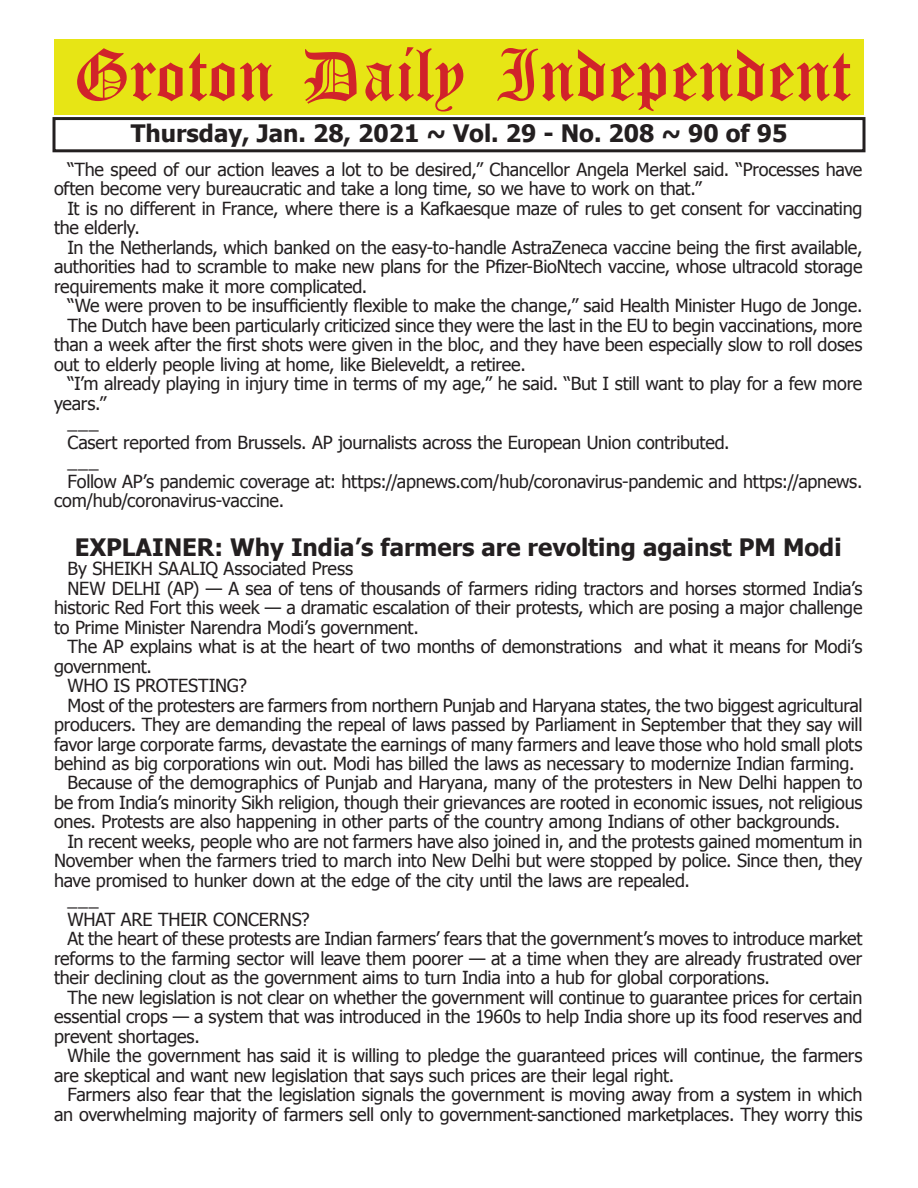
<style>
.page{position:relative;width:918px;height:1188px;background:#fff}
.page>*{position:absolute;margin:0;border:0;box-sizing:border-box;transform-origin:0 0}
.t1{font:54px "Old English Five";color:#d1232a}
.t2{font:700 24px "Tahoma";color:#231f20}
.t3{font:18px/19.5px "Tahoma";letter-spacing:-.015em;color:#231f20}
</style>
<div class="page">
<div style="left:52px;top:117px;width:814px;height:35px;border:3px solid #231f20"></div>
<div style="left:54px;top:40px;width:810px;height:75px;background:#e7e515"></div>
<h1 class="t1" style="left:73px;top:50px;width:779px">Groton Daily Independent</h1>
<h2 class="t2" style="left:131px;top:116px;width:658px">Thursday, Jan. 28, 2021 ~ Vol. 29 - No. 208 ~ 90 of 95</h2>
<p class="t3" style="left:54px;top:159px;width:810px;text-indent:14px">“The speed of our action leaves a lot to be desired,” Chancellor Angela Merkel said. “Processes have often become very bureaucratic and take a long time, so we have to work on that.”</p>
<p class="t3" style="left:54px;top:198px;width:810px;text-indent:14px">It is no different in France, where there is a Kafkaesque maze of rules to get consent for vaccinating the elderly.</p>
<p class="t3" style="left:54px;top:237px;width:810px;text-align:justify;text-indent:14px">In the Netherlands, which banked on the easy-to-handle AstraZeneca vaccine being the first available, authorities had to scramble to make new plans for the Pfizer-BioNtech vaccine, whose ultracold storage requirements make it more complicated.</p>
<p class="t3" style="left:68px;top:295px;width:796px">“We were proven to be insufficiently flexible to make the change,” said Health Minister Hugo de Jonge.</p>
<p class="t3" style="left:68px;top:315px;width:796px">The Dutch have been particularly criticized since they were the last in the EU to begin vaccinations, more</p>
<p class="t3" style="left:54px;top:334px;width:810px">than a week after the first shots were given in the bloc, and they have been especially slow to roll doses</p>
<p class="t3" style="left:54px;top:354px;width:473px">out to elderly people living at home, like Bieleveldt, a retiree.</p>
<p class="t3" style="left:68px;top:373px;width:796px">“I’m already playing in injury time in terms of my age,” he said. “But I still want to play for a few more</p>
<p class="t3" style="left:54px;top:393px;width:54px">years.”</p>
<p class="t3" style="left:68px;top:412px;width:33px">___</p>
<p class="t3" style="left:68px;top:432px;width:664px">Casert reported from Brussels. AP journalists across the European Union contributed.</p>
<p class="t3" style="left:68px;top:451px;width:33px">___</p>
<p class="t3" style="left:68px;top:471px;width:797px">Follow AP’s pandemic coverage at: https://apnews.com/hub/coronavirus-pandemic and https://apnews.</p>
<p class="t3" style="left:54px;top:490px;width:232px">com/hub/coronavirus-vaccine.</p>
<h2 class="t2" style="left:75px;top:530px;width:768px">EXPLAINER: Why India’s farmers are revolting against PM Modi</h2>
<p class="t3" style="left:68px;top:558px;width:287px">By SHEIKH SAALIQ Associated Press</p>
<p class="t3" style="left:68px;top:577px;width:796px">NEW DELHI (AP) — A sea of tens of thousands of farmers riding tractors and horses stormed India’s</p>
<p class="t3" style="left:54px;top:597px;width:810px">historic Red Fort this week — a dramatic escalation of their protests, which are posing a major challenge</p>
<p class="t3" style="left:54px;top:616px;width:366px">to Prime Minister Narendra Modi’s government.</p>
<p class="t3" style="left:68px;top:636px;width:796px">The AP explains what is at the heart of two months of demonstrations and what it means for Modi’s</p>
<p class="t3" style="left:54px;top:655px;width:100px">government.</p>
<p class="t3" style="left:68px;top:675px;width:181px">WHO IS PROTESTING?</p>
<p class="t3" style="left:68px;top:694px;width:797px">Most of the protesters are farmers from northern Punjab and Haryana states, the two biggest agricultural</p>
<p class="t3" style="left:54px;top:714px;width:810px">producers. They are demanding the repeal of laws passed by Parliament in September that they say will</p>
<p class="t3" style="left:54px;top:733px;width:810px">favor large corporate farms, devastate the earnings of many farmers and leave those who hold small plots</p>
<p class="t3" style="left:54px;top:753px;width:802px">behind as big corporations win out. Modi has billed the laws as necessary to modernize Indian farming.</p>
<p class="t3" style="left:68px;top:772px;width:796px">Because of the demographics of Punjab and Haryana, many of the protesters in New Delhi happen to</p>
<p class="t3" style="left:54px;top:792px;width:810px">be from India’s minority Sikh religion, though their grievances are rooted in economic issues, not religious</p>
<p class="t3" style="left:54px;top:811px;width:788px">ones. Protests are also happening in other parts of the country among Indians of other backgrounds.</p>
<p class="t3" style="left:68px;top:831px;width:796px">In recent weeks, people who are not farmers have also joined in, and the protests gained momentum in</p>
<p class="t3" style="left:54px;top:850px;width:810px">November when the farmers tried to march into New Delhi but were stopped by police. Since then, they</p>
<p class="t3" style="left:54px;top:870px;width:637px">have promised to hunker down at the edge of the city until the laws are repealed.</p>
<p class="t3" style="left:68px;top:889px;width:33px">___</p>
<p class="t3" style="left:68px;top:909px;width:244px">WHAT ARE THEIR CONCERNS?</p>
<p class="t3" style="left:68px;top:928px;width:797px">At the heart of these protests are Indian farmers’ fears that the government’s moves to introduce market</p>
<p class="t3" style="left:54px;top:948px;width:810px">reforms to the farming sector will leave them poorer — at a time when they are already frustrated over</p>
<p class="t3" style="left:54px;top:967px;width:717px">their declining clout as the government aims to turn India into a hub for global corporations.</p>
<p class="t3" style="left:68px;top:987px;width:796px">The new legislation is not clear on whether the government will continue to guarantee prices for certain</p>
<p class="t3" style="left:54px;top:1006px;width:810px">essential crops — a system that was introduced in the 1960s to help India shore up its food reserves and</p>
<p class="t3" style="left:54px;top:1026px;width:147px">prevent shortages.</p>
<p class="t3" style="left:68px;top:1045px;width:796px">While the government has said it is willing to pledge the guaranteed prices will continue, the farmers</p>
<p class="t3" style="left:54px;top:1065px;width:622px">are skeptical and want new legislation that says such prices are their legal right.</p>
<p class="t3" style="left:68px;top:1084px;width:797px">Farmers also fear that the legislation signals the government is moving away from a system in which</p>
<p class="t3" style="left:54px;top:1104px;width:810px">an overwhelming majority of farmers sell only to government-sanctioned marketplaces. They worry this</p>
</div>
